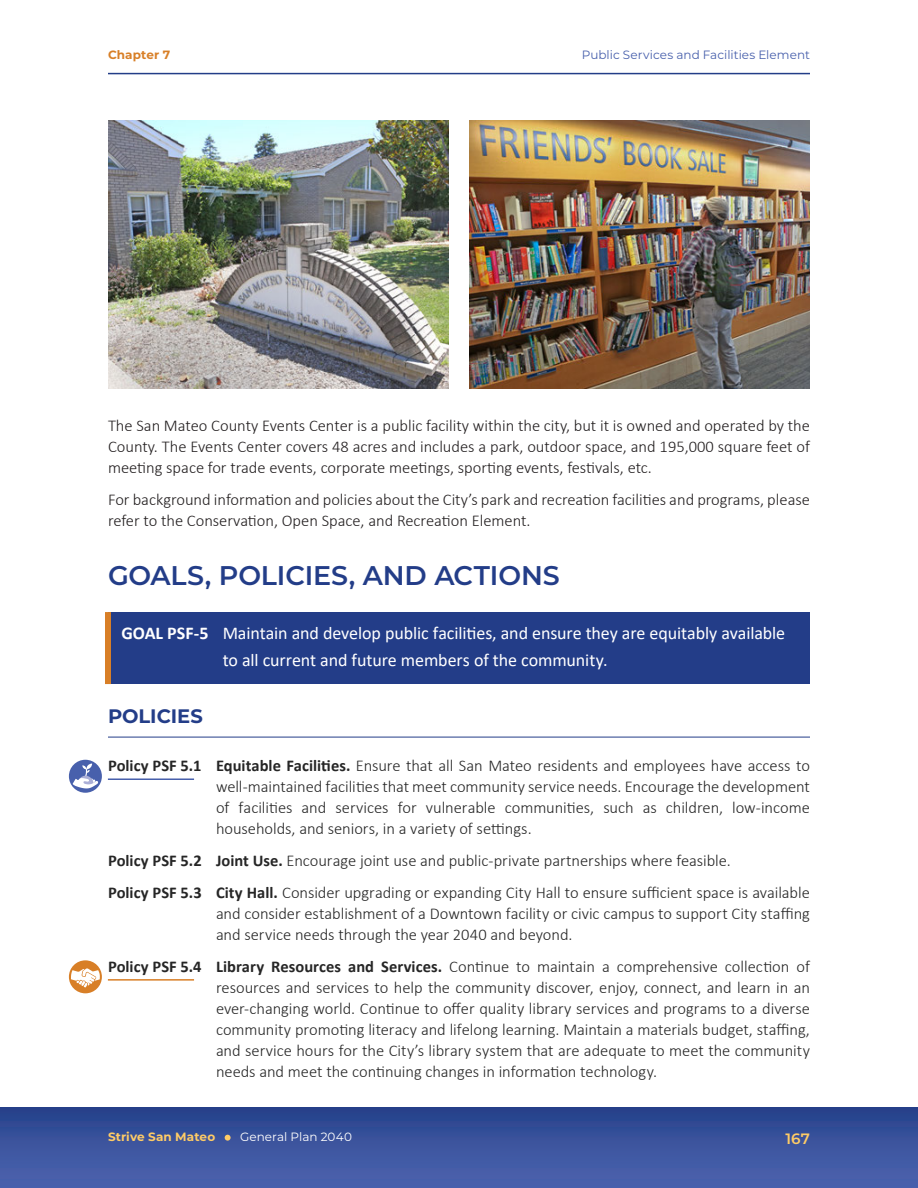
<style>
.page{position:relative;width:918px;height:1188px;background:#fff}
.page>*{position:absolute;margin:0;border:0;box-sizing:border-box;transform-origin:0 0}
.Heading_2{font:600 27px "Montserrat";letter-spacing:-.005em;color:#233d88}
.GOALS_POLICIES_ACTION{font:700 19.5px "Montserrat";color:#233d88}
.t1{font:18px/27px "Calibri";letter-spacing:-.005em;color:#fff}
.t2{font:300 16.5px/21px "Calibri";letter-spacing:-.005em;color:#262626;text-align:justify}
.t3{font:300 16.5px/21px "Calibri";color:#231f20;text-align:justify}
.t4{font:600 15px "Montserrat";color:#fc6}
.t5{font:12px "Montserrat";letter-spacing:.005em;color:#4860ac}
.t6{font:12px "Montserrat";letter-spacing:.005em;color:#fff}
.t7{font:700 12px "Montserrat";letter-spacing:.01em;color:#fc6}
.t8{font:700 12px "Montserrat";letter-spacing:.005em;color:#d87f27}
.s1{font-weight:700}
</style>
<div class="page">
<div style="left:0;top:1107px;width:918px;height:81px;background:linear-gradient(to bottom,#28438c,#4e65b0)"></div>
<svg style="left:225px;top:1135px;width:6px;height:6px"></svg>
<hr style="left:108px;top:73px;width:702px;height:1px;background:#233d88">
<img style="left:469px;top:120px;width:341px;height:268px">
<img style="left:108px;top:120px;width:341px;height:268px">
<div style="left:108px;top:612px;width:702px;height:72px;background:#233d88"></div>
<div style="left:105px;top:612px;width:6px;height:72px;background:#d87f27"></div>
<hr style="left:108px;top:737px;width:702px;height:1px;background:#233d88">
<div style="left:69px;top:760px;width:33px;height:33px;background:#4860ac;border-radius:50%"></div>
<svg style="left:73px;top:764px;width:25px;height:24px"></svg>
<hr style="left:108px;top:778px;width:86px;height:2px;background:#4860ac">
<div style="left:69px;top:960px;width:33px;height:33px;background:#d87f27;border-radius:50%"></div>
<svg style="left:71px;top:968px;width:29px;height:19px"></svg>
<hr style="left:108px;top:979px;width:86px;height:2px;background:#d87f27">
<p class="t8" style="left:108px;top:46px;width:64px">Chapter 7</p>
<p class="t5" style="left:582px;top:47px;width:230px">Public Services and Facilities Element</p>
<p class="t3" style="left:108px;top:415px;width:704px">The San Mateo County Events Center is a public facility within the city, but it is owned and operated by the County. The Events Center covers 48 acres and includes a park, outdoor space, and 195,000 square feet of meeting space for trade events, corporate meetings, sporting events, festivals, etc.</p>
<p class="t3" style="left:108px;top:489px;width:704px">For background information and policies about the City’s park and recreation facilities and programs, please refer to the Conservation, Open Space, and Recreation Element.</p>
<p class="Heading_2" style="left:108px;top:556px;width:453px">GOALS, POLICIES, AND ACTIONS</p>
<p class="t1" style="left:223px;top:619px;width:564px;text-indent:-101px"><span class="s1">GOAL PSF-5</span> Maintain and develop public facilities, and ensure they are equitably available to all current and future members of the community.</p>
<p class="GOALS_POLICIES_ACTION" style="left:108px;top:702px;width:96px">POLICIES</p>
<p class="t2" style="left:216px;top:755px;width:595px;text-indent:-108px"><span class="s1">Policy PSF 5.1 Equitable Facilities.</span> Ensure that all San Mateo residents and employees have access to well-maintained facilities that meet community service needs. Encourage the development of facilities and services for vulnerable communities, such as children, low-income households, and seniors, in a variety of settings.</p>
<p class="t2" style="left:108px;top:850px;width:624px"><span class="s1">Policy PSF 5.2 Joint Use.</span> Encourage joint use and public-private partnerships where feasible.</p>
<p class="t2" style="left:216px;top:882px;width:595px;text-indent:-108px"><span class="s1">Policy PSF 5.3 City Hall.</span> Consider upgrading or expanding City Hall to ensure sufficient space is available and consider establishment of a Downtown facility or civic campus to support City staffing and service needs through the year 2040 and beyond.</p>
<p class="t2" style="left:216px;top:955px;width:596px;text-indent:-108px"><span class="s1">Policy PSF 5.4 Library Resources and Services.</span> Continue to maintain a comprehensive collection of resources and services to help the community discover, enjoy, connect, and learn in an ever-changing world. Continue to offer quality library services and programs to a diverse community promoting literacy and lifelong learning. Maintain a materials budget, staffing, and service hours for the City’s library system that are adequate to meet the community needs and meet the continuing changes in information technology.</p>
<p class="t7" style="left:108px;top:1128px;width:109px">Strive San Mateo</p>
<p class="t6" style="left:240px;top:1128px;width:113px">General Plan 2040</p>
<p class="t4" style="left:785px;top:1128px;width:26px">167</p>
</div>
